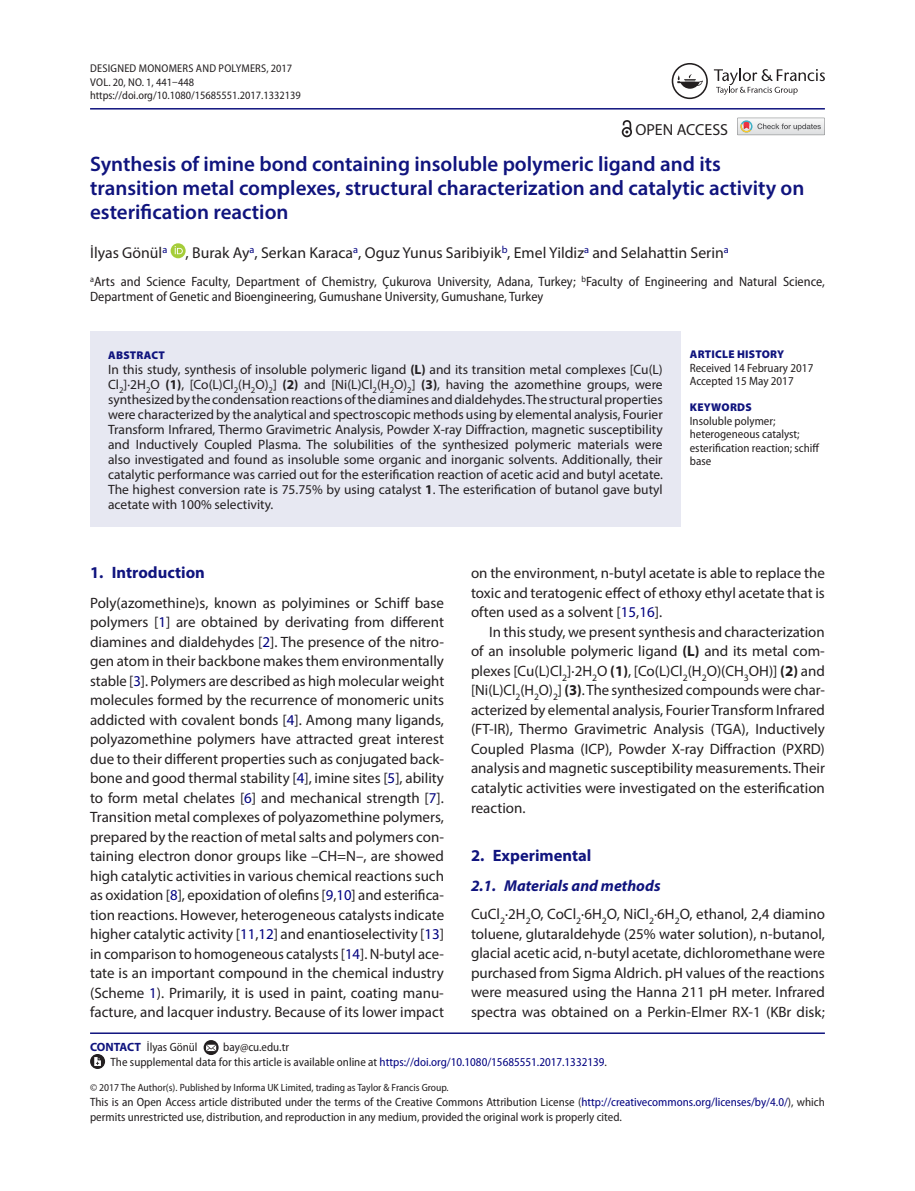
<style>
.page{position:relative;width:915px;height:1191px;background:#fff}
.page>*{position:absolute;margin:0;border:0;box-sizing:border-box;transform-origin:0 0}
.t1{font:600 21px/24px "Myriad Pro";color:#10147e}
.t2{font:700 16.5px "Myriad Pro";color:#10147e}
.t3{font:16.05px "Myriad Pro";color:#231f20}
.t4{font:15.75px "Myriad Pro";color:#231f20}
.t5{font:italic 700 15.75px "Myriad Pro";color:#10147e}
.t6{font:15px/19.5px "Myriad Pro";color:#231f20;text-align:justify}
.t7{font:13.5px/15px "Myriad Pro";color:#231f20;text-align:justify}
.t8{font:semi-condensed 13.5px/15px "Myriad Pro";color:#231f20}
.t9{font:semi-condensed 12px/13.5px "Myriad Pro";color:#231f20}
.t10{font:semi-condensed 11.25px/13.5px "Myriad Pro";color:#231f20}
.t11{font:900 11.25px "Myriad Pro";letter-spacing:.02em;color:#10147e}
.t12{font:semi-condensed 10.5px "Myriad Pro";color:#231f20}
.s1{font-weight:700}
.s2{color:#000080}
.s3{font-weight:700;font-stretch:normal;color:#10147e}
</style>
<div class="page">
<hr style="left:90px;top:108px;width:734px;height:2px;background:#10147e">
<div style="left:90px;top:332px;width:590px;height:195px;background:#e7e8f2"></div>
<svg style="left:170px;top:243px;width:15px;height:15px"></svg>
<svg style="left:174px;top:246px;width:9px;height:8px"></svg>
<hr style="left:90px;top:1032px;width:734px;height:2px;background:#10147e">
<svg style="left:203px;top:1040px;width:15px;height:15px"></svg>
<svg style="left:206px;top:1044px;width:10px;height:7px"></svg>
<div style="left:90px;top:1054px;width:15px;height:15px;background:#231f20;border-radius:50%"></div>
<svg style="left:94px;top:1057px;width:7px;height:9px"></svg>
<svg style="left:713px;top:69px;width:111px;height:26px"></svg>
<svg style="left:671px;top:63px;width:36px;height:36px"></svg>
<svg style="left:621px;top:120px;width:10px;height:17px"></svg>
<svg style="left:737px;top:118px;width:87px;height:17px"></svg>
<p class="t10" style="left:90px;top:62px;width:212px">Designed Monomers and Polymers, 2017<br>VOL. 20, NO. 1, 441–448 https://doi.org/10.1080/15685551.2017.1332139</p>
<p class="t3" style="left:635px;top:120px;width:94px">OPEN ACCESS</p>
<h1 class="t1" style="left:90px;top:151px;width:715px">Synthesis of imine bond containing insoluble polymeric ligand and its transition metal complexes, structural characterization and catalytic activity on esterification reaction</h1>
<p class="t4" style="left:90px;top:243px;width:640px">İlyas Gönül<sup>a</sup> , Burak Ay<sup>a</sup>, Serkan Karaca<sup>a</sup>, Oguz Yunus Saribiyik<sup>b</sup>, Emel Yildiz<sup>a</sup> and Selahattin Serin<sup>a</sup></p>
<p class="t8" style="left:90px;top:274px;width:736px"><sup>a</sup>Arts and Science Faculty, Department of Chemistry, Çukurova University, Adana, Turkey; <sup>b</sup>Faculty of Engineering and Natural Science,<br>Department of Genetic and Bioengineering, Gumushane University, Gumushane, Turkey</p>
<p class="t11" style="left:108px;top:348px;width:58px">ABSTRACT</p>
<p class="t7" style="left:108px;top:361px;width:556px">In this study, synthesis of insoluble polymeric ligand <span class="s1">(L)</span> and its transition metal complexes [Cu(L)<br>Cl<sub>2</sub>]·2H<sub>2</sub>O <span class="s1">(1)</span>, [Co(L)Cl<sub>2</sub>(H<sub>2</sub>O)<sub>2</sub>] <span class="s1">(2)</span> and [Ni(L)Cl<sub>2</sub>(H<sub>2</sub>O)<sub>2</sub>] <span class="s1">(3)</span>, having the azomethine groups, were synthesized by the condensation reactions of the diamines and dialdehydes. The structural properties were characterized by the analytical and spectroscopic methods using by elemental analysis, Fourier Transform Infrared, Thermo Gravimetric Analysis, Powder X-ray Diffraction, magnetic susceptibility and Inductively Coupled Plasma. The solubilities of the synthesized polymeric materials were also investigated and found as insoluble some organic and inorganic solvents. Additionally, their catalytic performance was carried out for the esterification reaction of acetic acid and butyl acetate.<br>The highest conversion rate is 75.75% by using catalyst <span class="s1">1</span>. The esterification of butanol gave butyl acetate with 100% selectivity.</p>
<p class="t11" style="left:689px;top:348px;width:96px">ARTICLE HISTORY</p>
<p class="t9" style="left:689px;top:361px;width:125px">Received 14 February 2017<br>Accepted 15 May 2017</p>
<p class="t11" style="left:689px;top:401px;width:63px">KEYWORDS</p>
<p class="t9" style="left:689px;top:414px;width:131px">Insoluble polymer; heterogeneous catalyst; esterification reaction; schiff base</p>
<p class="t2" style="left:90px;top:562px;width:116px">1. Introduction</p>
<p class="t6" style="left:90px;top:592px;width:355px">Poly(azomethine)s, known as polyimines or Schiff base polymers [<span class="s2">1</span>] are obtained by derivating from different diamines and dialdehydes [<span class="s2">2</span>]. The presence of the nitro&shy;gen atom in their backbone makes them environmentally stable [<span class="s2">3</span>]. Polymers are described as high molecular weight molecules formed by the recurrence of monomeric units addicted with covalent bonds [<span class="s2">4</span>]. Among many ligands, polyazomethine polymers have attracted great interest due to their different properties such as conjugated back&shy;bone and good thermal stability [<span class="s2">4</span>], imine sites [<span class="s2">5</span>], ability to form metal chelates [<span class="s2">6</span>] and mechanical strength [<span class="s2">7</span>].<br>Transition metal complexes of polyazomethine polymers, prepared by the reaction of metal salts and polymers con&shy;taining electron donor groups like –CH=N–, are showed high catalytic activities in various chemical reactions such as oxidation [<span class="s2">8</span>], epoxidation of olefins [<span class="s2">9</span>,<span class="s2">10</span>] and esterifica&shy;tion reactions. However, heterogeneous catalysts indicate higher catalytic activity [<span class="s2">11</span>,<span class="s2">12</span>] and enantioselectivity [<span class="s2">13</span>] in comparison to homogeneous catalysts [<span class="s2">14</span>]. N-butyl ace&shy;tate is an important compound in the chemical industry (Scheme <span class="s2">1</span>). Primarily, it is used in paint, coating manu&shy;facture, and lacquer industry. Because of its lower impact</p>
<p class="t6" style="left:471px;top:563px;width:355px">on the environment, n-butyl acetate is able to replace the toxic and teratogenic effect of ethoxy ethyl acetate that is often used as a solvent [<span class="s2">15</span>,<span class="s2">16</span>].</p>
<p class="t6" style="left:471px;top:622px;width:355px;text-indent:18px">In this study, we present synthesis and characterization of an insoluble polymeric ligand <span class="s1">(L)</span> and its metal com&shy;plexes [Cu(L)Cl<sub>2</sub>]·2H<sub>2</sub>O <span class="s1">(1)</span>, [Co(L)Cl<sub>2</sub>(H<sub>2</sub>O)(CH<sub>3</sub>OH)] <span class="s1">(2)</span> and [Ni(L)Cl<sub>2</sub>(H<sub>2</sub>O)<sub>2</sub>] <span class="s1">(3)</span>. The synthesized compounds were char&shy;acterized by elemental analysis, Fourier Transform Infrared (FT-IR), Thermo Gravimetric Analysis (TGA), Inductively Coupled Plasma (ICP), Powder X-ray Diffraction (PXRD) analysis and magnetic susceptibility measurements. Their catalytic activities were investigated on the esterification reaction.</p>
<p class="t2" style="left:471px;top:845px;width:122px">2. Experimental</p>
<p class="t5" style="left:471px;top:875px;width:191px">2.1. Materials and methods</p>
<p class="t6" style="left:471px;top:904px;width:355px">CuCl<sub>2</sub>·2H<sub>2</sub>O, CoCl<sub>2</sub>·6H<sub>2</sub>O, NiCl<sub>2</sub>·6H<sub>2</sub>O, ethanol, 2,4 diamino toluene, glutaraldehyde (25% water solution), n-butanol, glacial acetic acid, n-butyl acetate, dichloromethane were purchased from Sigma Aldrich. pH values of the reactions were measured using the Hanna 211 pH meter. Infrared spectra was obtained on a Perkin-Elmer RX-1 (KBr disk;</p>
<p class="t9" style="left:90px;top:1040px;width:109px"><span class="s3">CONTACT</span> İlyas Gönül</p>
<p class="t9" style="left:111px;top:1039px;width:497px;line-height:15px;text-indent:113px">bay@cu.edu.tr<br>The supplemental data for this article is available online at <span class="s2">https://doi.org/10.1080/15685551.2017.1332139</span>.</p>
<p class="t12" style="left:90px;top:1081px;width:360px">© 2017 The Author(s). Published by Informa UK Limited, trading as Taylor &amp; Francis Group.</p>
<p class="t9" style="left:90px;top:1094px;width:736px;line-height:15px">This is an Open Access article distributed under the terms of the Creative Commons Attribution License (<span class="s2">http://creativecommons.org/licenses/by/4.0/</span>), which permits unrestricted use, distribution, and reproduction in any medium, provided the original work is properly cited.</p>
</div>
